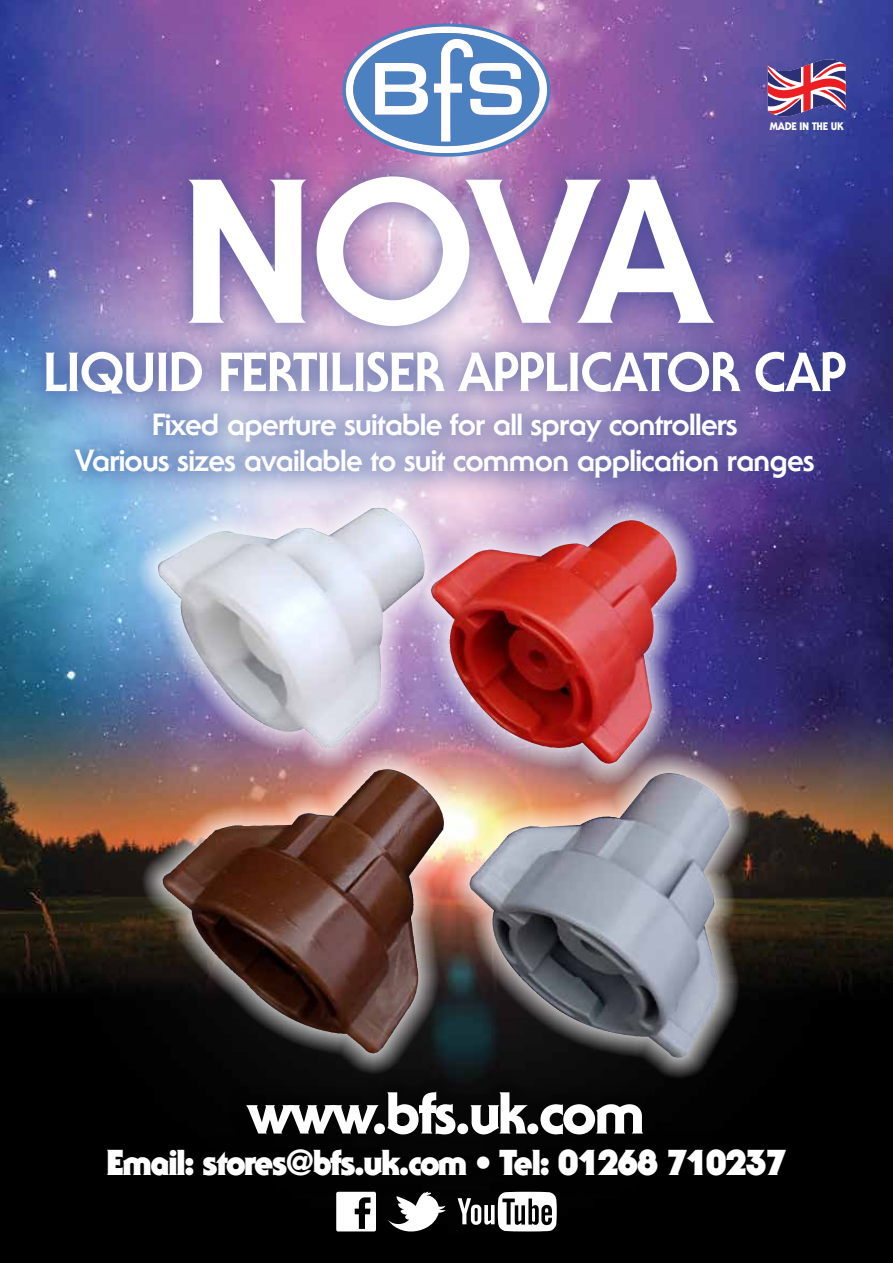
<style>
.page{position:relative;width:893px;height:1263px;background:#fff}
.page>*{position:absolute;margin:0;border:0;box-sizing:border-box;transform-origin:0 0}
.t1{font:800 201px "Serif Gothic Std";color:#fff}
.t2{font:800 57.9px "Serif Gothic";letter-spacing:-.05em;color:#fff}
.t3{font:800 54px "Serif Gothic Std";letter-spacing:-.025em;color:#fff}
.t4{font:900 35.4px "Serif Gothic Std";letter-spacing:-.05em;color:#fff}
.t5{font:800 30px/36px "Serif Gothic Std";letter-spacing:-.025em;color:#fff;text-align:center}
.t6{font:800 10.65px "Serif Gothic";letter-spacing:-.025em;color:#fff}
</style>
<div class="page">
<img style="left:0;top:0;width:893px;height:1263px">
<div style="left:19px;top:149px;width:854px;height:356px;background:#25408f;opacity:.5"></div>
<svg style="left:342px;top:23px;width:209px;height:134px"></svg>
<svg style="left:767px;top:59px;width:79px;height:62px"></svg>
<div style="left:87px;top:1071px;width:719px;height:125px;background:#000"></div>
<svg style="left:336px;top:1192px;width:40px;height:39px"></svg>
<svg style="left:388px;top:1192px;width:58px;height:39px"></svg>
<svg style="left:458px;top:1192px;width:99px;height:39px"></svg>
<img style="left:137px;top:487px;width:614px;height:592px">
<img style="left:207px;top:508px;width:170px;height:32px">
<p class="t6" style="left:770px;top:120px;width:75px">MADE IN THE UK</p>
<h1 class="t1" style="left:180px;top:127px;width:534px">NOVA</h1>
<h3 class="t3" style="left:43px;top:338px;width:805px">Liquid Fertiliser applicator cap</h3>
<p class="t5" style="left:75px;top:406px;width:741px">Fixed aperture suitable for all spray controllers<br>Various sizes available to suit common application ranges</p>
<h2 class="t2" style="left:248px;top:1077px;width:399px">www.bfs.uk.com</h2>
<p class="t4" style="left:107px;top:1140px;width:681px">Email: stores@bfs.uk.com • Tel: 01268 710237</p>
</div>
